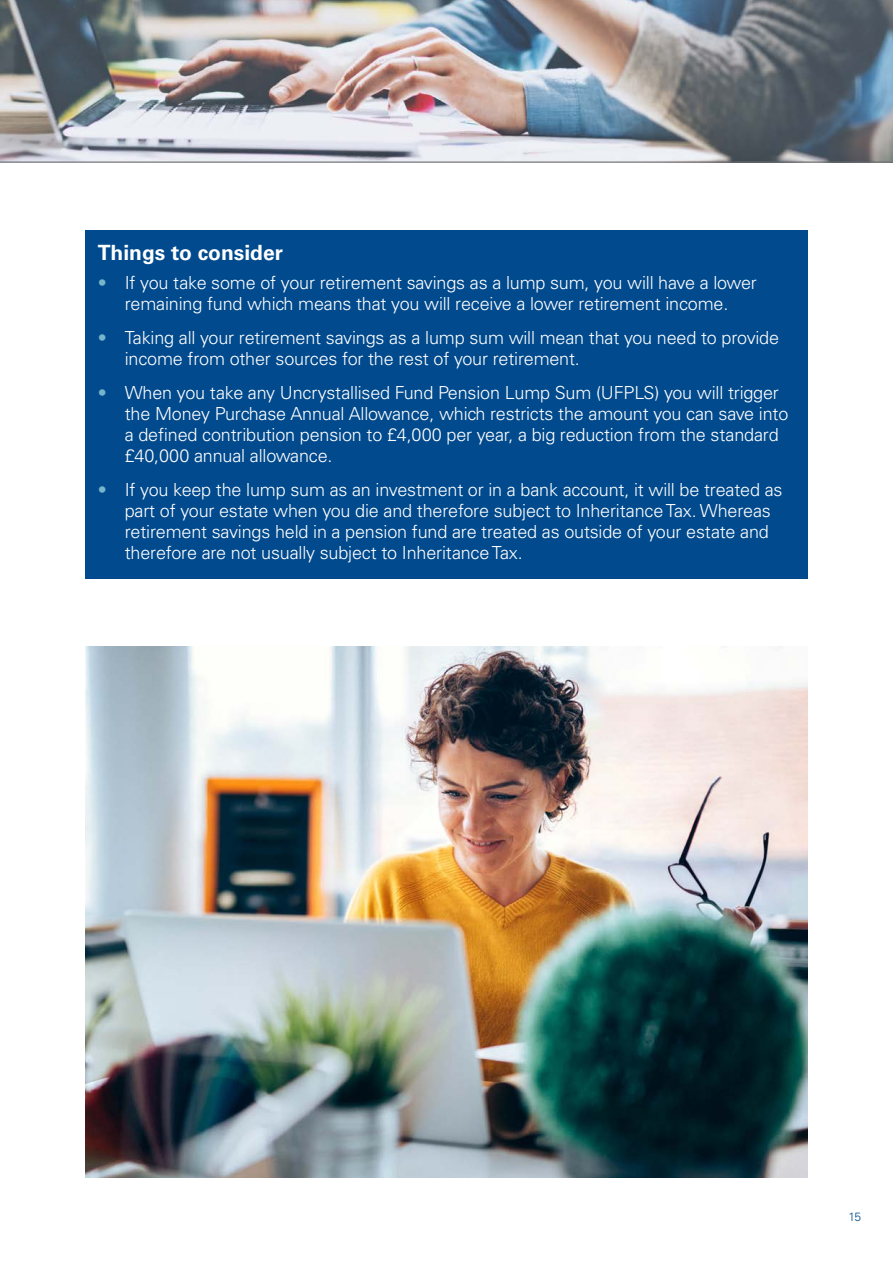
<style>
.page{position:relative;width:893px;height:1263px;background:#fff}
.page>*{position:absolute;margin:0;border:0;box-sizing:border-box;transform-origin:0 0}
.Subheading_Lvl2{font:700 21px "Univers LT Std";color:#fff}
.t1{font:300 18px/21px "Univers LT Std";letter-spacing:-.01em;color:#fff}
.t2{font:300 12px "Univers LT Std";color:#004a8d}
.s1{color:#76b5cc}
</style>
<div class="page">
<div style="left:85px;top:230px;width:723px;height:348px;background:#004a8d"></div>
<img style="left:0;top:0;width:893px;height:162px">
<hr style="left:0;top:162px;width:893px;height:1px;background:#6c6d70">
<img style="left:85px;top:647px;width:723px;height:531px">
<p class="Subheading_Lvl2" style="left:98px;top:240px;width:187px">Things to consider</p>
<p class="t1" style="left:98px;top:272px;width:661px;text-align:center"><span class="s1">•</span> If you take some of your retirement savings as a lump sum, you will have a lower remaining fund which means that you will receive a lower retirement income.</p>
<p class="t1" style="left:125px;top:327px;width:656px;text-indent:-27px"><span class="s1">•</span> Taking all your retirement savings as a lump sum will mean that you need to provide income from other sources for the rest of your retirement.</p>
<p class="t1" style="left:125px;top:382px;width:665px;text-indent:-27px"><span class="s1">•</span> When you take any Uncrystallised Fund Pension Lump Sum (UFPLS) you will trigger the Money Purchase Annual Allowance, which restricts the amount you can save into a defined contribution pension to £4,000 per year, a big reduction from the standard £40,000 annual allowance.</p>
<p class="t1" style="left:125px;top:479px;width:659px;text-indent:-27px"><span class="s1">•</span> If you keep the lump sum as an investment or in a bank account, it will be treated as part of your estate when you die and therefore subject to Inheritance Tax. Whereas retirement savings held in a pension fund are treated as outside of your estate and therefore are not usually subject to Inheritance Tax.</p>
<p class="t2" style="left:848px;top:1209px;width:14px">15</p>
</div>
